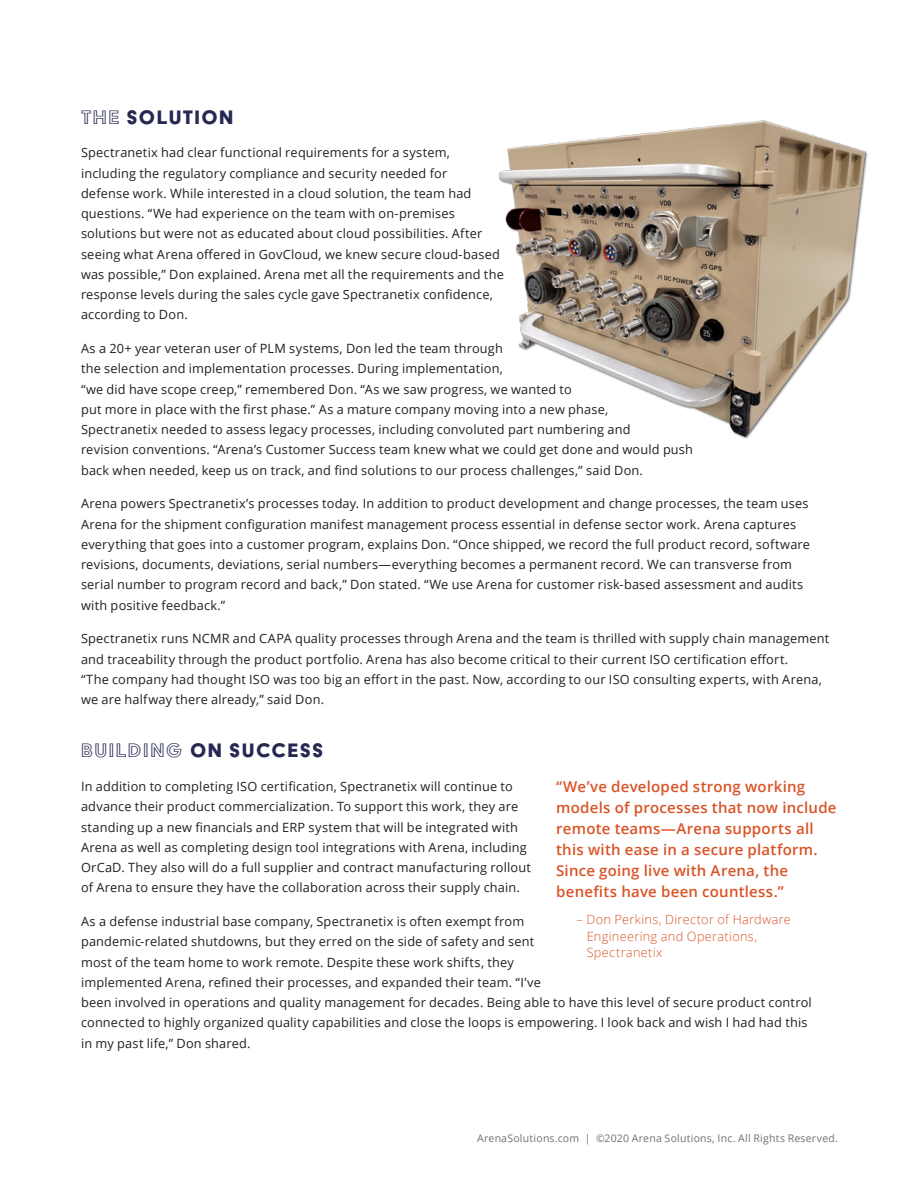
<style>
.page{position:relative;width:918px;height:1188px;background:#fff}
.page>*{position:absolute;margin:0;border:0;box-sizing:border-box;transform-origin:0 0}
.t1{font:22.5px "Acier BAT Text Solid";letter-spacing:.055em;color:#262852}
.t2{font:600 15px/21px "Open Sans";letter-spacing:.015em;color:#da5326}
.t3{font:12.75px/20.2px "Open Sans";letter-spacing:.015em;color:#231f20}
.t4{font:300 12.75px/16.5px "Open Sans";letter-spacing:.025em;color:#da5326}
.t5{font:10.5px "Open Sans";letter-spacing:.02em;color:#717172}
.s1{font-family:"Acier BAT Text Outline"}
</style>
<div class="page">
<img style="left:499px;top:120px;width:369px;height:318px">
<p class="t1" style="left:81px;top:105px;width:154px"><span class="s1">THE</span> SOLUTION</p>
<p class="t3" style="left:81px;top:142px;width:424px">Spectranetix had clear functional requirements for a system, including the regulatory compliance and security needed for<br>defense work. While interested in a cloud solution, the team had questions. “We had experience on the team with on-premises solutions but were not as educated about cloud possibilities. After seeing what Arena offered in GovCloud, we knew secure cloud-based was possible,” Don explained. Arena met all the requirements and the response levels during the sales cycle gave Spectranetix confidence, according to Don.</p>
<p class="t3" style="left:81px;top:338px;width:614px">As a 20+ year veteran user of PLM systems, Don led the team through<br>the selection and implementation processes. During implementation,<br>“we did have scope creep,” remembered Don. “As we saw progress, we wanted to<br>put more in place with the first phase.” As a mature company moving into a new phase,<br>Spectranetix needed to assess legacy processes, including convoluted part numbering and<br>revision conventions. “Arena’s Customer Success team knew what we could get done and would push back when needed, keep us on track, and find solutions to our process challenges,” said Don.</p>
<p class="t3" style="left:81px;top:493px;width:731px">Arena powers Spectranetix’s processes today. In addition to product development and change processes, the team uses Arena for the shipment configuration manifest management process essential in defense sector work. Arena captures everything that goes into a customer program, explains Don. “Once shipped, we record the full product record, software revisions, documents, deviations, serial numbers—everything becomes a permanent record. We can transverse from serial number to program record and back,” Don stated. “We use Arena for customer risk-based assessment and audits with positive feedback.”</p>
<p class="t3" style="left:81px;top:628px;width:750px">Spectranetix runs NCMR and CAPA quality processes through Arena and the team is thrilled with supply chain management and traceability through the product portfolio. Arena has also become critical to their current ISO certification effort.<br>“The company had thought ISO was too big an effort in the past. Now, according to our ISO consulting experts, with Arena, we are halfway there already,” said Don.</p>
<p class="t1" style="left:81px;top:739px;width:244px"><span class="s1">BUILDING</span> ON SUCCESS</p>
<p class="t3" style="left:81px;top:776px;width:452px">In addition to completing ISO certification, Spectranetix will continue to advance their product commercialization. To support this work, they are standing up a new financials and ERP system that will be integrated with Arena as well as completing design tool integrations with Arena, including OrCaD. They also will do a full supplier and contract manufacturing rollout of Arena to ensure they have the collaboration across their supply chain.</p>
<p class="t3" style="left:81px;top:911px;width:732px">As a defense industrial base company, Spectranetix is often exempt from<br>pandemic-related shutdowns, but they erred on the side of safety and sent<br>most of the team home to work remote. Despite these work shifts, they<br>implemented Arena, refined their processes, and expanded their team. “I’ve<br>been involved in operations and quality management for decades. Being able to have this level of secure product control connected to highly organized quality capabilities and close the loops is empowering. I look back and wish I had had this in my past life,” Don shared.</p>
<p class="t2" style="left:556px;top:776px;width:282px">“We’ve developed strong working models of processes that now include remote teams—Arena supports all this with ease in a secure platform.<br>Since going live with Arena, the benefits have been countless.”</p>
<p class="t4" style="left:587px;top:911px;width:206px;text-indent:-10px">– Don Perkins, Director of Hardware<br>Engineering and Operations,<br>Spectranetix</p>
<p class="t5" style="left:477px;top:1131px;width:363px">ArenaSolutions.com | ©2020 Arena Solutions, Inc. All Rights Reserved.</p>
</div>
